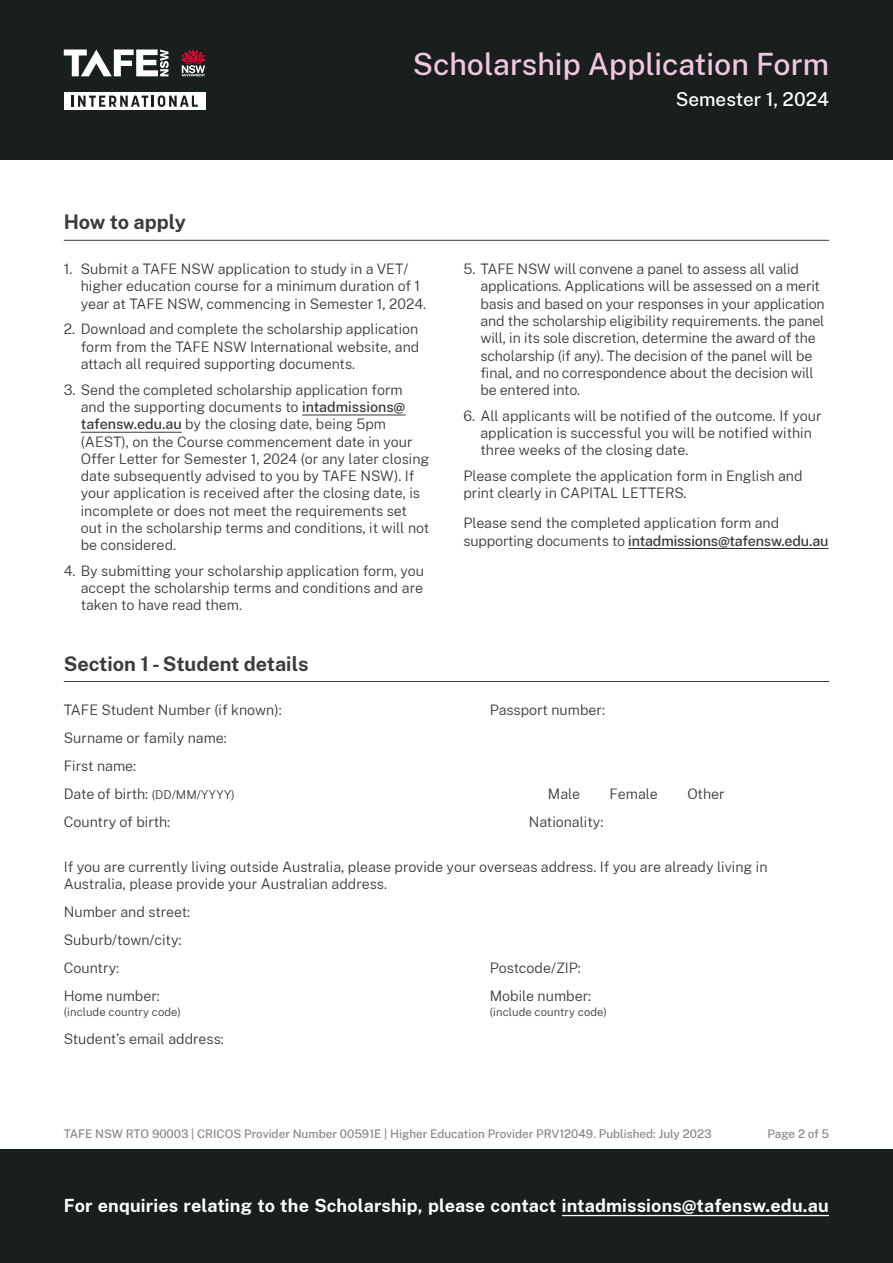
<style>
.page{position:relative;width:893px;height:1263px;background:#fff}
.page>*{position:absolute;margin:0;border:0;box-sizing:border-box;transform-origin:0 0}
.t1{font:500 30.15px "Public Sans";color:#f1c6df}
.t2{font:700 19.8px "Public Sans";color:#3c3c3b}
.t3{font:500 18.9px "Public Sans";color:#fff}
.t4{font:700 17.85px "Public Sans";letter-spacing:.01em;color:#fff}
.t5{font:300 14.25px/17.2px "Public Sans";color:#3c3c3b}
.t6{font:500 11.7px "Public Sans";color:#878787}
.t7{font:300 11.25px "Public Sans";letter-spacing:.01em;color:#3c3c3b}
.s1{font-weight:500;color:#373737}
.s2{font-size:12px}
</style>
<div class="page">
<div style="left:0;top:0;width:893px;height:159px;background:#181f1c"></div>
<div style="left:0;top:1149px;width:893px;height:114px;background:#181f1c"></div>
<svg style="left:64px;top:49px;width:105px;height:27px"></svg>
<svg style="left:181px;top:49px;width:25px;height:27px"></svg>
<div style="left:64px;top:92px;width:142px;height:18px;background:#fff"></div>
<svg style="left:72px;top:95px;width:126px;height:12px"></svg>
<hr style="left:562px;top:1215px;width:267px;height:1px;background:#fff">
<hr style="left:64px;top:681px;width:765px;height:1px;background:#3c3c3b">
<hr style="left:64px;top:240px;width:765px;height:1px;background:#3c3c3b">
<hr style="left:302px;top:415px;width:104px;height:1px;background:#373737">
<hr style="left:81px;top:432px;width:101px;height:1px;background:#373737">
<hr style="left:628px;top:548px;width:201px;height:1px;background:#373737">
<h1 class="t1" style="left:413px;top:43px;width:418px">Scholarship Application Form</h1>
<h3 class="t3" style="left:676px;top:86px;width:155px">Semester 1, 2024</h3>
<h2 class="t2" style="left:64px;top:208px;width:124px">How to apply</h2>
<p class="t5" style="left:81px;top:260px;width:347px;text-indent:-17px">1. Submit a TAFE NSW application to study in a VET/ higher education course for a minimum duration of 1 year at TAFE NSW, commencing in Semester 1, 2024.</p>
<p class="t5" style="left:81px;top:320px;width:340px;text-align:justify;text-indent:-17px">2. Download and complete the scholarship application form from the TAFE NSW International website, and attach all required supporting documents.</p>
<p class="t5" style="left:81px;top:380px;width:350px;text-indent:-17px">3. Send the completed scholarship application form and the supporting documents to <span class="s1">intadmissions@ tafensw.edu.au</span> by the closing date, being 5pm (AEST), on the Course commencement date in your Offer Letter for Semester 1, 2024 (or any later closing date subsequently advised to you by TAFE NSW). If your application is received after the closing date, is incomplete or does not meet the requirements set out in the scholarship terms and conditions, it will not be considered.</p>
<p class="t5" style="left:81px;top:561px;width:345px;text-align:justify;text-indent:-17px">4. By submitting your scholarship application form, you accept the scholarship terms and conditions and are taken to have read them.</p>
<p class="t5" style="left:480px;top:260px;width:346px;text-indent:-17px">5. TAFE NSW will convene a panel to assess all valid applications. Applications will be assessed on a merit basis and based on your responses in your application and the scholarship eligibility requirements. the panel will, in its sole discretion, determine the award of the scholarship (if any). The decision of the panel will be final, and no correspondence about the decision will be entered into.</p>
<p class="t5" style="left:480px;top:406px;width:343px;text-indent:-17px">6. All applicants will be notified of the outcome. If your application is successful you will be notified within three weeks of the closing date.</p>
<p class="t5" style="left:463px;top:467px;width:341px">Please complete the application form in English and print clearly in CAPITAL LETTERS.</p>
<p class="t5" style="left:463px;top:514px;width:366px">Please send the completed application form and supporting documents to <span class="s1">intadmissions@tafensw.edu.au</span></p>
<h2 class="t2" style="left:64px;top:649px;width:246px">Section 1 - Student details</h2>
<p class="t5" style="left:64px;top:701px;width:219px">TAFE Student Number (if known):</p>
<p class="t5" style="left:490px;top:701px;width:117px">Passport number:</p>
<p class="t5" style="left:64px;top:723px;width:173px;line-height:27.9px">Surname or family name:<br>First name:<br>Date of birth: <span class="s2">(DD/MM/YYYY)</span></p>
<p class="t5" style="left:548px;top:785px;width:34px">Male</p>
<p class="t5" style="left:610px;top:785px;width:50px">Female</p>
<p class="t5" style="left:687px;top:785px;width:39px">Other</p>
<p class="t5" style="left:64px;top:812px;width:108px">Country of birth:</p>
<p class="t5" style="left:529px;top:812px;width:76px">Nationality:</p>
<p class="t5" style="left:64px;top:858px;width:705px">If you are currently living outside Australia, please provide your overseas address. If you are already living in<br>Australia, please provide your Australian address.</p>
<p class="t5" style="left:64px;top:897px;width:128px;line-height:27.9px">Number and street:<br>Suburb/town/city:<br>Country:</p>
<p class="t5" style="left:490px;top:958px;width:93px">Postcode/ZIP:</p>
<p class="t5" style="left:64px;top:986px;width:98px">Home number:</p>
<p class="t5" style="left:490px;top:986px;width:103px">Mobile number:</p>
<p class="t7" style="left:64px;top:1004px;width:119px">(include country code)</p>
<p class="t7" style="left:490px;top:1004px;width:119px">(include country code)</p>
<p class="t5" style="left:64px;top:1029px;width:162px">Student’s email address:</p>
<p class="t6" style="left:64px;top:1125px;width:649px">TAFE NSW RTO 90003 | CRICOS Provider Number 00591E | Higher Education Provider PRV12049. Published: July 2023</p>
<p class="t6" style="left:768px;top:1125px;width:63px">Page 2 of 5</p>
<p class="t4" style="left:64px;top:1192px;width:766px">For enquiries relating to the Scholarship, please contact intadmissions@tafensw.edu.au</p>
</div>
